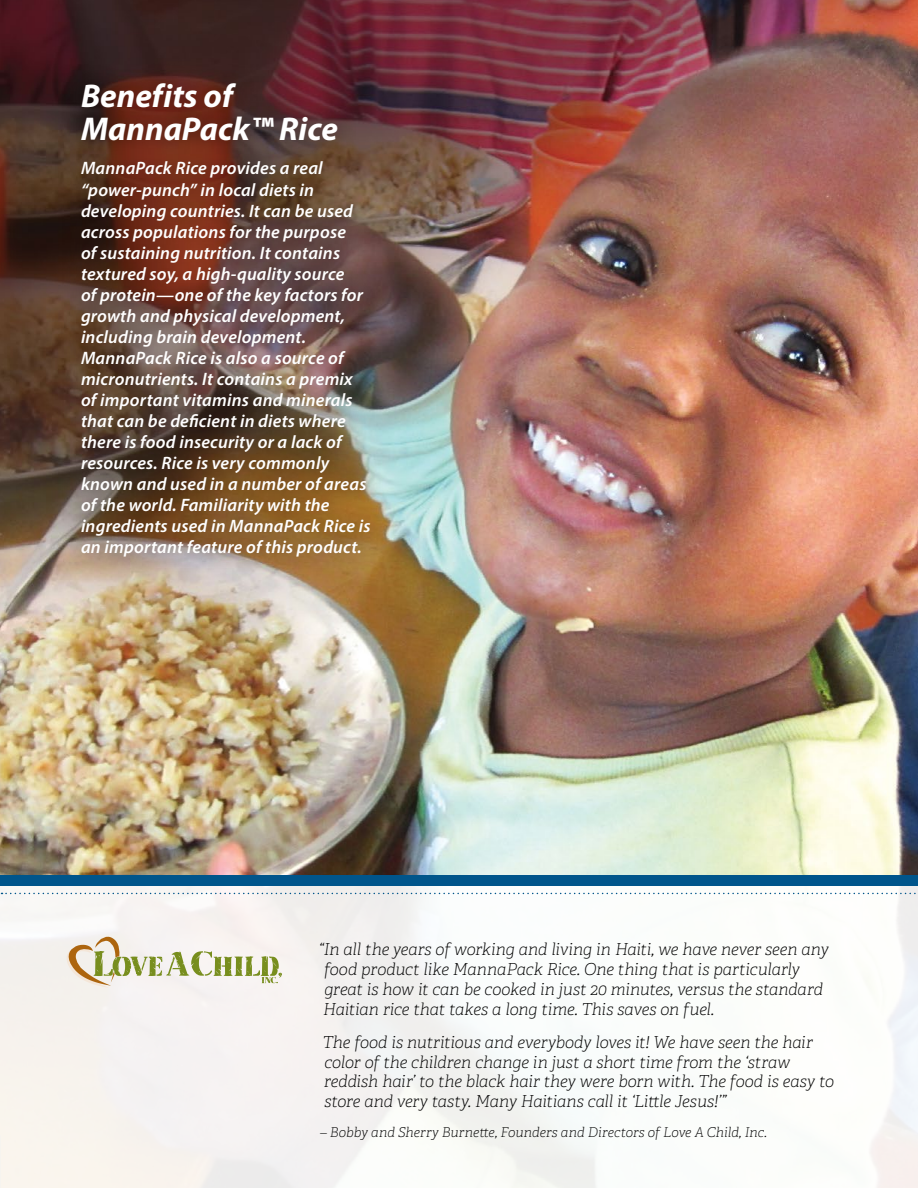
<style>
.page{position:relative;width:918px;height:1188px;background:#fff}
.page>*{position:absolute;margin:0;border:0;box-sizing:border-box;transform-origin:0 0}
.t1{font:italic 700 33px/33px "Myriad Pro";color:#fff}
.t2{font:italic 600 18px/21px "Myriad Pro";letter-spacing:.01em;color:#fff}
.t3{font:italic 100 16.5px/19.8px "Adelle";letter-spacing:-.01em;color:#000}
.t4{font:italic 100 13.5px "Adelle";color:#000}
</style>
<div class="page">
<img style="left:1px;top:0;width:917px;height:875px">
<div style="left:60px;top:62px;width:331px;height:514px;background:#000;opacity:.75"></div>
<div style="left:0;top:875px;width:918px;height:313px;background:#f9f9f8"></div>
<div style="left:0;top:875px;width:918px;height:11px;background:#00558b"></div>
<svg style="left:2px;top:893px;width:916px;height:1px"></svg>
<svg style="left:67px;top:937px;width:215px;height:51px"></svg>
<h1 class="t1" style="left:81px;top:78px;width:258px">Benefits of<br>MannaPack™ Rice</h1>
<p class="t2" style="left:81px;top:157px;width:291px">MannaPack Rice provides a real “power-punch” in local diets in developing countries. It can be used across populations for the purpose<br>of sustaining nutrition. It contains textured soy, a high-quality source<br>of protein—one of the key factors for growth and physical development, including brain development.<br>MannaPack Rice is also a source of micronutrients. It contains a premix of important vitamins and minerals that can be deficient in diets where there is food insecurity or a lack of resources. Rice is very commonly known and used in a number of areas of the world. Familiarity with the ingredients used in MannaPack Rice is an important feature of this product.</p>
<p class="t3" style="left:319px;top:940px;width:511px">“In all the years of working and living in Haiti, we have never seen any food product like MannaPack Rice. One thing that is particularly great is how it can be cooked in just 20 minutes, versus the standard Haitian rice that takes a long time. This saves on fuel.</p>
<p class="t3" style="left:323px;top:1032px;width:513px">The food is nutritious and everybody loves it! We have seen the hair color of the children change in just a short time from the ‘straw reddish hair’ to the black hair they were born with. The food is easy to store and very tasty. Many Haitians call it ‘Little Jesus!’”</p>
<p class="t4" style="left:320px;top:1124px;width:448px">– Bobby and Sherry Burnette, Founders and Directors of Love A Child, Inc.</p>
</div>
